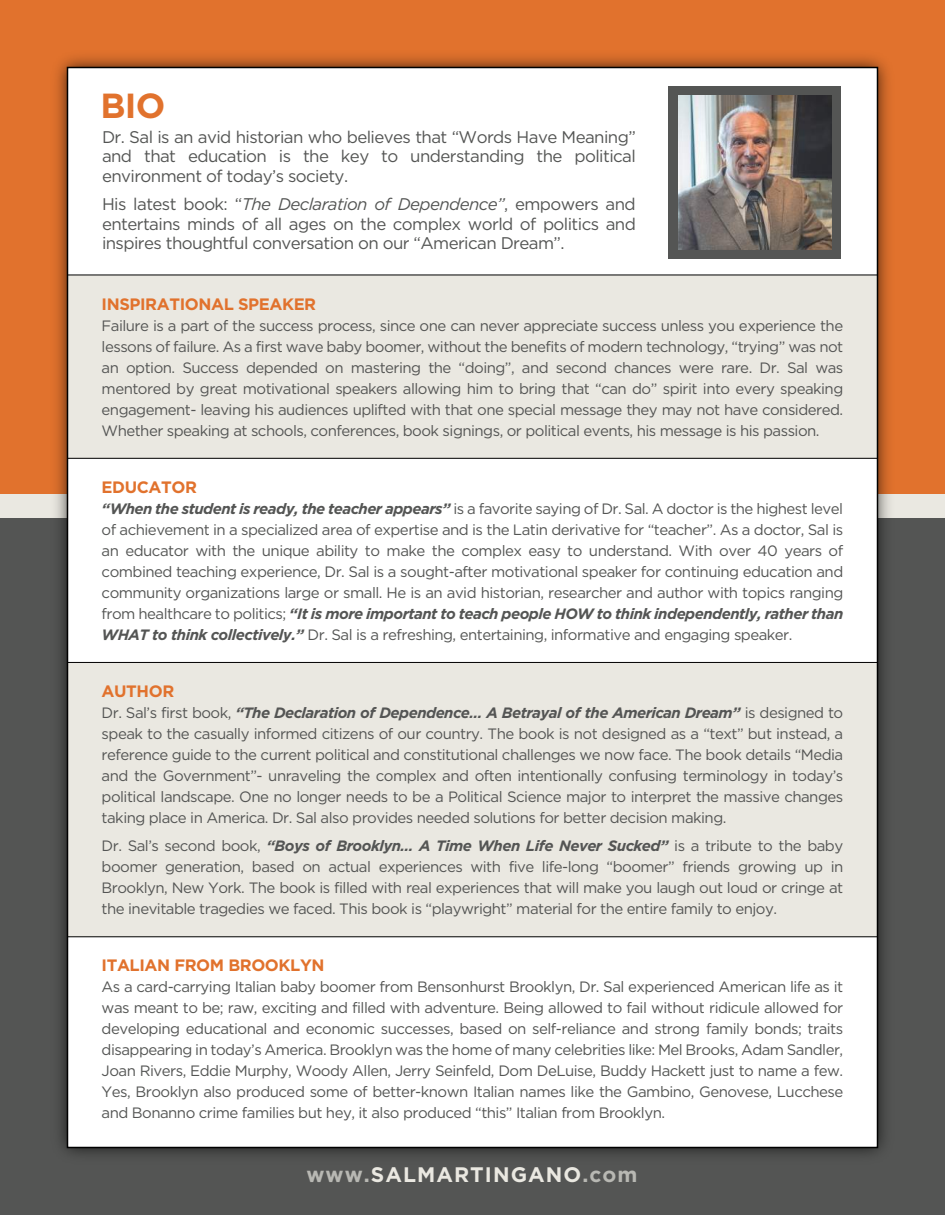
<style>
.page{position:relative;width:945px;height:1215px;background:#545554}
.page>*{position:absolute;margin:0;border:0;box-sizing:border-box;transform-origin:0 0}
.t1{font:700 34.8px "Gotham HTF";color:#e1722d}
.t2{font:700 21px "Gotham HTF";letter-spacing:.05em;color:#eae8e1}
.t3{font:16.8px/19.5px "Gotham HTF";letter-spacing:-.035em;color:#545554;text-align:justify}
.t4{font:700 16.5px "Gotham HTF";letter-spacing:-.025em;color:#e1722d}
.t5{font:15px/21px "Gotham HTF";letter-spacing:-.035em;color:#545554;text-align:justify}
.s1{font-style:italic}
.s2{font-weight:700;font-style:italic}
.s3{color:#b8b8b3}
</style>
<div class="page">
<div style="left:0;top:0;width:945px;height:506px;background:#e1722d"></div>
<div style="left:0;top:494px;width:945px;height:24px;background:#eae8e1"></div>
<img style="left:56px;top:56px;width:833px;height:1099px">
<div style="left:68px;top:68px;width:810px;height:1080px;background:#fff"></div>
<div style="left:68px;top:662px;width:810px;height:275px;background:#eae8e1"></div>
<hr style="left:68px;top:937px;width:810px;height:1px;background:#000">
<hr style="left:68px;top:662px;width:810px;height:1px;background:#000">
<div style="left:68px;top:275px;width:810px;height:183px;background:#eae8e1"></div>
<hr style="left:68px;top:458px;width:810px;height:1px;background:#000">
<hr style="left:68px;top:275px;width:810px;height:1px;background:#000">
<div style="left:669px;top:86px;width:172px;height:173px;background:#545554"></div>
<img style="left:678px;top:96px;width:154px;height:154px">
<h1 class="t1" style="left:101px;top:85px;width:66px">BIO</h1>
<p class="t3" style="left:102px;top:127px;width:535px">Dr. Sal is an avid historian who believes that “Words Have Meaning” and that education is the key to understanding the political environment of today’s society.</p>
<p class="t3" style="left:102px;top:194px;width:535px">His latest book: “<span class="s1">The Declaration of Dependence”</span>, empowers and entertains minds of all ages on the complex world of politics and inspires thoughtful conversation on our “American Dream”.</p>
<p class="t4" style="left:102px;top:294px;width:216px">INSPIRATIONAL SPEAKER</p>
<p class="t5" style="left:102px;top:315px;width:743px">Failure is a part of the success process, since one can never appreciate success unless you experience the lessons of failure. As a first wave baby boomer, without the benefits of modern technology, “trying” was not an option. Success depended on mastering the “doing”, and second chances were rare. Dr. Sal was mentored by great motivational speakers allowing him to bring that “can do” spirit into every speaking engagement- leaving his audiences uplifted with that one special message they may not have considered.<br>Whether speaking at schools, conferences, book signings, or political events, his message is his passion.</p>
<p class="t4" style="left:102px;top:478px;width:97px">EDUCATOR</p>
<p class="t5" style="left:102px;top:498px;width:743px"><span class="s2">“When the student is ready, the teacher appears”</span> is a favorite saying of Dr. Sal. A doctor is the highest level of achievement in a specialized area of expertise and is the Latin derivative for “teacher”. As a doctor, Sal is an educator with the unique ability to make the complex easy to understand. With over 40 years of combined teaching experience, Dr. Sal is a sought-after motivational speaker for continuing education and community organizations large or small. He is an avid historian, researcher and author with topics ranging from healthcare to politics; <span class="s2">“It is more important to teach people HOW to think independently, rather than WHAT to think collectively.”</span> Dr. Sal is a refreshing, entertaining, informative and engaging speaker.</p>
<p class="t4" style="left:102px;top:681px;width:74px">AUTHOR</p>
<p class="t5" style="left:102px;top:702px;width:743px">Dr. Sal’s first book, <span class="s2">“The Declaration of Dependence… A Betrayal of the American Dream”</span> is designed to speak to the casually informed citizens of our country. The book is not designed as a “text” but instead, a reference guide to the current political and constitutional challenges we now face. The book details “Media and the Government”- unraveling the complex and often intentionally confusing terminology in today’s political landscape. One no longer needs to be a Political Science major to interpret the massive changes taking place in America. Dr. Sal also provides needed solutions for better decision making.</p>
<p class="t5" style="left:102px;top:835px;width:743px">Dr. Sal’s second book, <span class="s2">“Boys of Brooklyn… A Time When Life Never Sucked”</span> is a tribute to the baby boomer generation, based on actual experiences with five life-long “boomer” friends growing up in Brooklyn, New York. The book is filled with real experiences that will make you laugh out loud or cringe at the inevitable tragedies we faced. This book is “playwright” material for the entire family to enjoy.</p>
<p class="t4" style="left:102px;top:956px;width:224px">ITALIAN FROM BROOKLYN</p>
<p class="t5" style="left:102px;top:976px;width:743px">As a card-carrying Italian baby boomer from Bensonhurst Brooklyn, Dr. Sal experienced American life as it was meant to be; raw, exciting and filled with adventure. Being allowed to fail without ridicule allowed for developing educational and economic successes, based on self-reliance and strong family bonds; traits disappearing in today’s America. Brooklyn was the home of many celebrities like: Mel Brooks, Adam Sandler, Joan Rivers, Eddie Murphy, Woody Allen, Jerry Seinfeld, Dom DeLuise, Buddy Hackett just to name a few.<br>Yes, Brooklyn also produced some of better-known Italian names like the Gambino, Genovese, Lucchese and Bonanno crime families but hey, it also produced “this” Italian from Brooklyn.</p>
<h2 class="t2" style="left:307px;top:1162px;width:332px"><span class="s3">www.</span>SALMARTINGANO<span class="s3">.com</span></h2>
</div>
